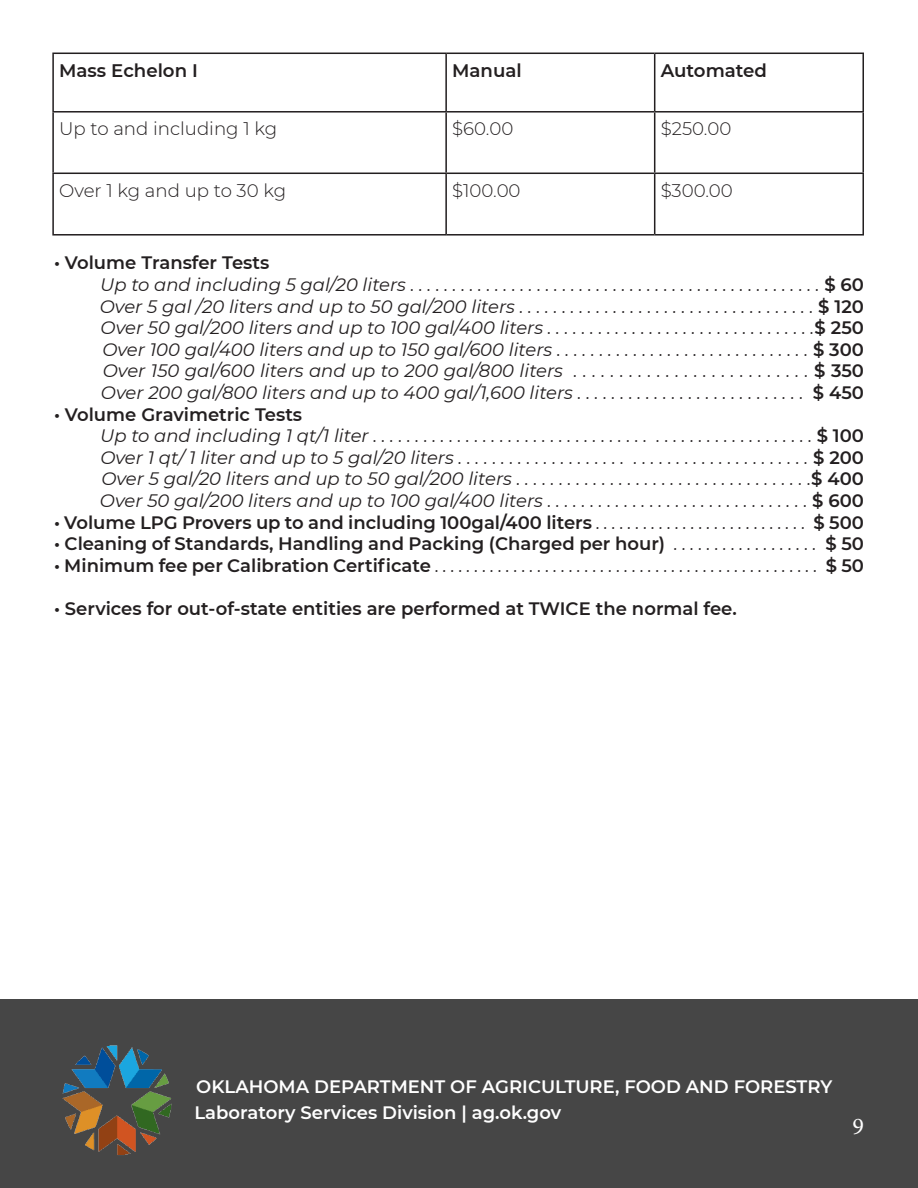
<style>
.page{position:relative;width:918px;height:1188px;background:#fff}
.page>*{position:absolute;margin:0;border:0;box-sizing:border-box;transform-origin:0 0}
.t1{font:24px "Minion Pro";color:#fff}
.t2{font:300 18.15px "Montserrat";color:#231f20}
.t3{font:600 18.15px "Montserrat";color:#231f20}
.t4{font:italic 18px/21.6px "Montserrat";color:#231f20}
.t5{font:600 18px "Montserrat";color:#231f20}
.t6{font:600 18px "Montserrat";color:#fff}
.s1{font-weight:600;font-style:normal}
.s2{font-weight:400;font-style:italic}
</style>
<div class="page">
<div style="left:0;top:999px;width:918px;height:189px;background:#464646"></div>
<hr style="left:52px;top:53px;width:394px;height:1px;background:#231f20">
<hr style="left:52px;top:54px;width:2px;height:57px;background:#231f20">
<hr style="left:446px;top:53px;width:209px;height:1px;background:#231f20">
<hr style="left:445px;top:54px;width:2px;height:57px;background:#231f20">
<hr style="left:655px;top:53px;width:209px;height:1px;background:#231f20">
<hr style="left:654px;top:54px;width:1px;height:57px;background:#231f20">
<hr style="left:862px;top:54px;width:2px;height:57px;background:#231f20">
<hr style="left:52px;top:111px;width:394px;height:2px;background:#231f20">
<hr style="left:52px;top:113px;width:2px;height:60px;background:#231f20">
<hr style="left:446px;top:111px;width:209px;height:2px;background:#231f20">
<hr style="left:445px;top:113px;width:2px;height:60px;background:#231f20">
<hr style="left:655px;top:111px;width:209px;height:2px;background:#231f20">
<hr style="left:654px;top:113px;width:1px;height:60px;background:#231f20">
<hr style="left:862px;top:113px;width:2px;height:60px;background:#231f20">
<hr style="left:52px;top:173px;width:394px;height:1px;background:#231f20">
<hr style="left:52px;top:174px;width:2px;height:60px;background:#231f20">
<hr style="left:446px;top:173px;width:209px;height:1px;background:#231f20">
<hr style="left:445px;top:174px;width:2px;height:60px;background:#231f20">
<hr style="left:655px;top:173px;width:209px;height:1px;background:#231f20">
<hr style="left:654px;top:174px;width:1px;height:60px;background:#231f20">
<hr style="left:862px;top:174px;width:2px;height:60px;background:#231f20">
<hr style="left:52px;top:234px;width:394px;height:2px;background:#231f20">
<hr style="left:446px;top:234px;width:209px;height:2px;background:#231f20">
<hr style="left:655px;top:234px;width:209px;height:2px;background:#231f20">
<img style="left:62px;top:1045px;width:110px;height:110px">
<p class="t3" style="left:59px;top:58px;width:140px">Mass Echelon I</p>
<p class="t3" style="left:452px;top:58px;width:71px">Manual</p>
<p class="t3" style="left:661px;top:58px;width:108px">Automated</p>
<p class="t2" style="left:59px;top:117px;width:219px">Up to and including 1 kg</p>
<p class="t2" style="left:452px;top:117px;width:63px">$60.00</p>
<p class="t2" style="left:661px;top:117px;width:72px">$250.00</p>
<p class="t2" style="left:59px;top:178px;width:228px">Over 1 kg and up to 30 kg</p>
<p class="t2" style="left:452px;top:178px;width:70px">$100.00</p>
<p class="t2" style="left:661px;top:178px;width:74px">$300.00</p>
<p class="t5" style="left:54px;top:250px;width:217px">• Volume Transfer Tests</p>
<p class="t4" style="left:100px;top:273px;width:766px">Up to and including 5 gal/20 liters . . . . . . . . . . . . . . . . . . . . . . . . . . . . . . . . . . . . . . . . . . . . . . . . . <span class="s1">$ 60<br></span>Over 5 gal /20 liters and up to 50 gal/200 liters . . . . . . . . . . . . . . . . . . . . . . . . . . . . . . . . . . . <span class="s1">$ 120</span></p>
<p class="t4" style="left:101px;top:316px;width:765px">Over 50 gal/200 liters and up to 100 gal/400 liters . . . . . . . . . . . . . . . . . . . . . . . . . . . . . . . .<span class="s1">$ 250<br></span>Over 100 gal/400 liters and up to 150 gal/600 liters . . . . . . . . . . . . . . . . . . . . . . . . . . . . . . <span class="s1">$ 300</span></p>
<p class="t4" style="left:101px;top:360px;width:765px">Over 150 gal/600 liters and up to 200 gal/800 liters . . . . . . . . . . . . . . . . . . . . . . . . . . <span class="s1">$ 350<br></span>Over 200 gal/800 liters and up to 400 gal/1,600 liters . . . . . . . . . . . . . . . . . . . . . . . . . . . <span class="s1">$ 450</span></p>
<p class="t5" style="left:54px;top:401px;width:250px">• Volume Gravimetric Tests</p>
<p class="t4" style="left:100px;top:424px;width:765px">Up to and including 1 qt/1 liter . . . . . . . . . . . . . . . . . . . . . . . . . . . . . . . . . . . . . . . . . . . . . . . . . . . . <span class="s1">$ 100<br></span>Over 1 qt/ 1 liter and up to 5 gal/20 liters . . . . . . . . . . . . . . . . . . . . . . . . . . . . . . . . . . . . . . . . . <span class="s1">$ 200</span></p>
<p class="t4" style="left:100px;top:468px;width:766px">Over 5 gal/20 liters and up to 50 gal/200 liters . . . . . . . . . . . . . . . . . . . . . . . . . . . . . . . . . . .<span class="s1">$ 400<br></span>Over 50 gal/200 liters and up to 100 gal/400 liters . . . . . . . . . . . . . . . . . . . . . . . . . . . . . . . <span class="s1">$ 600</span></p>
<p class="t5" style="left:54px;top:509px;width:812px">• Volume LPG Provers up to and including 100gal/400 liters <span class="s2">. . . . . . . . . . . . . . . . . . . . . . . . . . .</span> $ 500</p>
<p class="t5" style="left:54px;top:531px;width:811px">• Cleaning of Standards, Handling and Packing (Charged per hour) <span class="s2">. . . . . . . . . . . . . . . . . .</span> $ 50</p>
<p class="t4" style="left:54px;top:554px;width:811px"><span class="s1">• Minimum fee per Calibration Certificate</span> . . . . . . . . . . . . . . . . . . . . . . . . . . . . . . . . . . . . . . . . . . . . . . . . . <span class="s1">$ 50</span></p>
<p class="t5" style="left:54px;top:596px;width:684px">• Services for out-of-state entities are performed at TWICE the normal fee.</p>
<p class="t6" style="left:196px;top:1074px;width:638px">OKLAHOMA DEPARTMENT OF AGRICULTURE, FOOD AND FORESTRY</p>
<p class="t6" style="left:194px;top:1100px;width:368px">Laboratory Services Division | ag.ok.gov</p>
<p class="t1" style="left:852px;top:1110px;width:13px">9</p>
</div>
